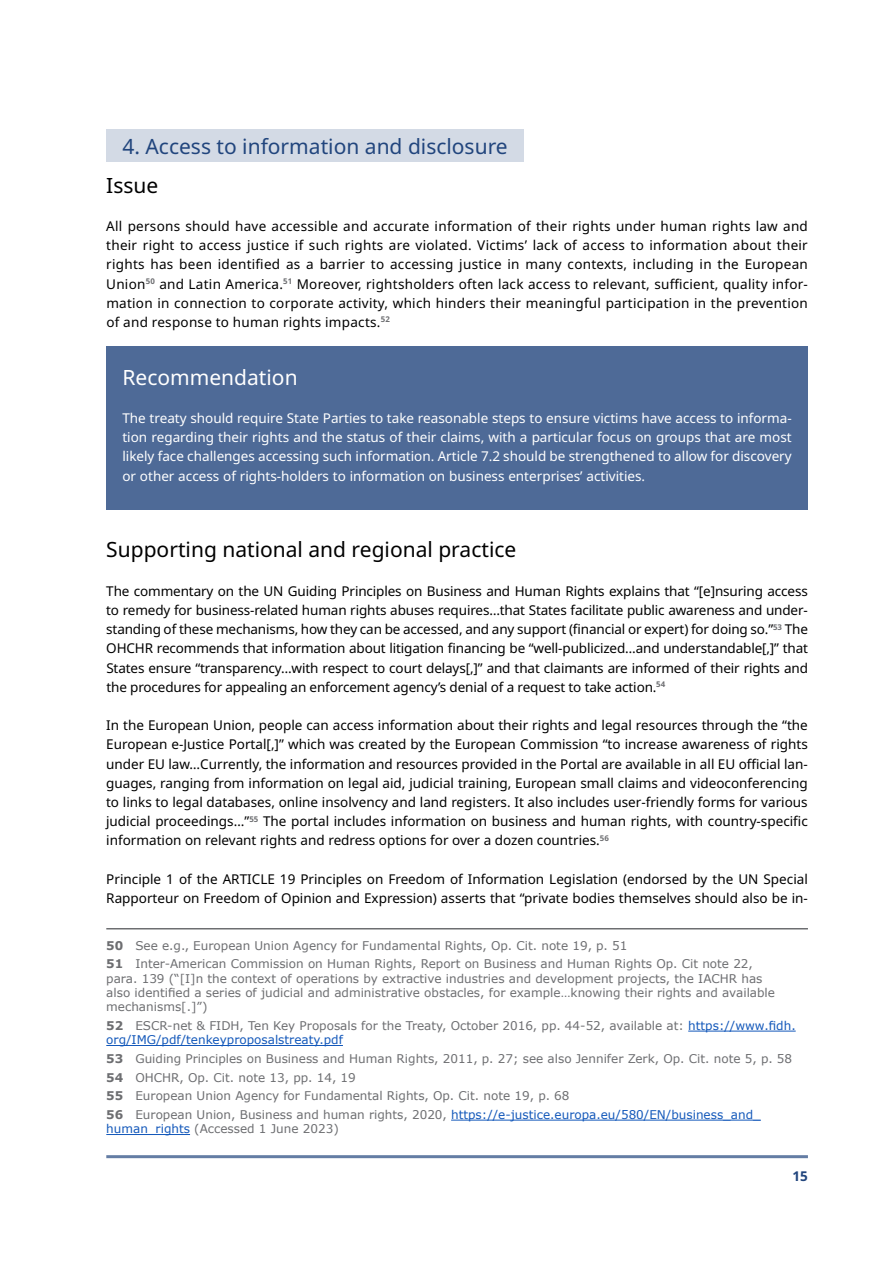
<style>
.page{position:relative;width:893px;height:1263px;background:#fff}
.page>*{position:absolute;margin:0;border:0;box-sizing:border-box;transform-origin:0 0}
.t1{font:21px "Noto Sans";color:#000}
.t2{font:21px "Noto Sans";color:#21457d}
.t3{font:21px "Noto Sans";color:#fff}
.t4{font:13.5px/19.2px "Noto Sans";color:#000;text-align:justify}
.t5{font:13.5px/19.2px "Noto Sans";color:#fff;text-align:justify}
.t6{font:700 13.5px "Noto Sans";color:#21457d}
.t7{font:12px/18.6px "Verdana";color:#6d6e71}
.s1{font-weight:700}
.s2{color:#1358ba}
</style>
<div class="page">
<hr style="left:106px;top:1155px;width:702px;height:3px;background:#647da4">
<div style="left:106px;top:346px;width:702px;height:163px;background:#4e6a97"></div>
<div style="left:106px;top:130px;width:418px;height:32px;background:#d3dae5"></div>
<hr style="left:106px;top:928px;width:702px;height:1px;background:#6d6e71">
<hr style="left:688px;top:1031px;width:108px;height:1px;background:#1358ba">
<hr style="left:106px;top:1045px;width:237px;height:1px;background:#1358ba">
<hr style="left:451px;top:1120px;width:310px;height:1px;background:#1358ba">
<hr style="left:106px;top:1134px;width:84px;height:1px;background:#1358ba">
<h1 class="t2" style="left:122px;top:135px;width:387px">4. Access to information and disclosure</h1>
<h1 class="t1" style="left:106px;top:173px;width:54px">Issue</h1>
<p class="t4" style="left:106px;top:217px;width:703px">All persons should have accessible and accurate information of their rights under human rights law and their right to access justice if such rights are violated. Victims’ lack of access to information about their rights has been identified as a barrier to accessing justice in many contexts, including in the European Union<sup>50</sup> and Latin America.<sup>51</sup> Moreover, rightsholders often lack access to relevant, sufficient, quality infor&shy;mation in connection to corporate activity, which hinders their meaningful participation in the prevention of and response to human rights impacts.<sup>52</sup></p>
<h1 class="t3" style="left:122px;top:365px;width:177px">Recommendation</h1>
<p class="t5" style="left:122px;top:409px;width:671px">The treaty should require State Parties to take reasonable steps to ensure victims have access to informa&shy;tion regarding their rights and the status of their claims, with a particular focus on groups that are most likely face challenges accessing such information. Article 7.2 should be strengthened to allow for discovery or other access of rights-holders to information on business enterprises’ activities.</p>
<h1 class="t1" style="left:106px;top:538px;width:412px">Supporting national and regional practice</h1>
<p class="t4" style="left:106px;top:581px;width:703px">The commentary on the UN Guiding Principles on Business and Human Rights explains that “[e]nsuring access to remedy for business-related human rights abuses requires…that States facilitate public awareness and under&shy;standing of these mechanisms, how they can be accessed, and any support (financial or expert) for doing so.”<sup>53</sup> The OHCHR recommends that information about litigation financing be “well-publicized…and understandable[,]” that States ensure “transparency…with respect to court delays[,]” and that claimants are informed of their rights and the procedures for appealing an enforcement agency’s denial of a request to take action.<sup>54</sup></p>
<p class="t4" style="left:106px;top:716px;width:703px">In the European Union, people can access information about their rights and legal resources through the “the European e-Justice Portal[,]” which was created by the European Commission “to increase awareness of rights under EU law…Currently, the information and resources provided in the Portal are available in all EU official lan&shy;guages, ranging from information on legal aid, judicial training, European small claims and videoconferencing to links to legal databases, online insolvency and land registers. It also includes user-friendly forms for various judicial proceedings…”<sup>55</sup> The portal includes information on business and human rights, with country-specific information on relevant rights and redress options for over a dozen countries.<sup>56</sup></p>
<p class="t4" style="left:106px;top:869px;width:703px">Principle 1 of the ARTICLE 19 Principles on Freedom of Information Legislation (endorsed by the UN Special<br>Rapporteur on Freedom of Opinion and Expression) asserts that “private bodies themselves should also be in-</p>
<p class="t7" style="left:106px;top:936px;width:648px"><span class="s1">50</span> See e.g., European Union Agency for Fundamental Rights, Op. Cit. note 19, p. 51<br><span class="s1">51</span> Inter-American Commission on Human Rights, Report on Business and Human Rights Op. Cit note 22,</p>
<p class="t7" style="left:106px;top:971px;width:670px;line-height:14.4px">para. 139 (“[I]n the context of operations by extractive industries and development projects, the IACHR has also identified a series of judicial and administrative obstacles, for example…knowing their rights and available mechanisms[.]”)</p>
<p class="t7" style="left:106px;top:1018px;width:691px;line-height:14.4px"><span class="s1">52</span> ESCR-net &amp; FIDH, Ten Key Proposals for the Treaty, October 2016, pp. 44-52, available at: <span class="s2">https://www.fidh. org/IMG/pdf/tenkeyproposalstreaty.pdf</span></p>
<p class="t7" style="left:106px;top:1049px;width:687px"><span class="s1">53</span> Guiding Principles on Business and Human Rights, 2011, p. 27; see also Jennifer Zerk, Op. Cit. note 5, p. 58<br><span class="s1">54</span> OHCHR, Op. Cit. note 13, pp. 14, 19<br><span class="s1">55</span> European Union Agency for Fundamental Rights, Op. Cit. note 19, p. 68<br><span class="s1">56</span> European Union, Business and human rights, 2020, <span class="s2">https://e-justice.europa.eu/580/EN/business_and_</span></p>
<p class="t7" style="left:106px;top:1120px;width:234px"><span class="s2">human_rights</span> (Accessed 1 June 2023)</p>
<p class="t6" style="left:792px;top:1169px;width:17px">15</p>
</div>
